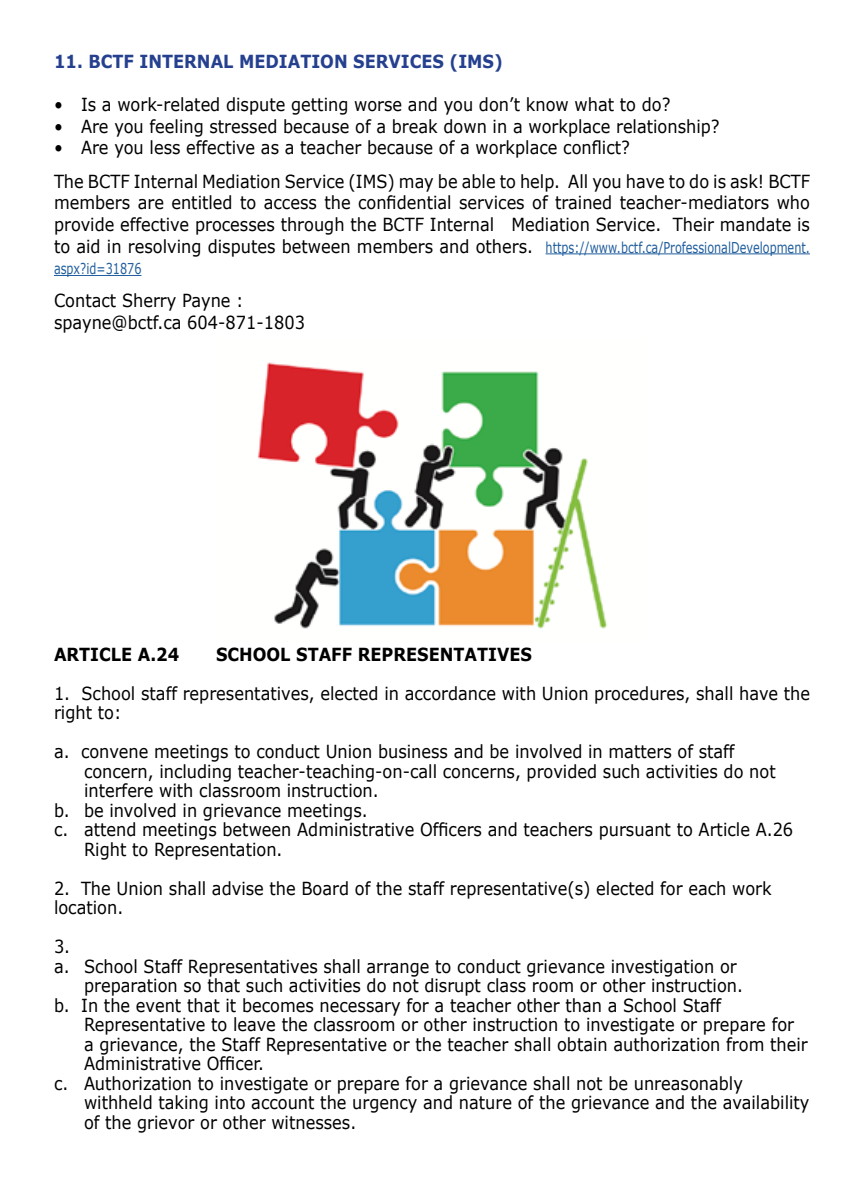
<style>
.page{position:relative;width:864px;height:1188px;background:#fff}
.page>*{position:absolute;margin:0;border:0;box-sizing:border-box;transform-origin:0 0}
.t1{font:18px/21.6px "Verdana";color:#000;scale:.9 1}
.t2{font:700 18px "Verdana";color:#25408f;scale:.9 1}
.t3{font:700 18px "Verdana";color:#000;scale:.9 1}
.t4{font:15px "Verdana";color:#215e9e;scale:.75 1}
.s1{font-size:15px;color:#215e9e}
</style>
<div class="page">
<hr style="left:546px;top:253px;width:264px;height:1px;background:#215e9e">
<hr style="left:54px;top:275px;width:87px;height:1px;background:#215e9e">
<img style="left:257px;top:362px;width:351px;height:267px">
<p class="t2" style="left:54px;top:50px;width:500px">11. BCTF INTERNAL MEDIATION SERVICES (IMS)</p>
<p class="t1" style="left:54px;top:94px;width:687px">• Is a work-related dispute getting worse and you don’t know what to do?</p>
<p class="t1" style="left:54px;top:115px;width:741px">• Are you feeling stressed because of a break down in a workplace relationship?</p>
<p class="t1" style="left:54px;top:131px;width:842px;line-height:33.6px">• Are you less effective as a teacher because of a workplace conflict?<br>The BCTF Internal Mediation Service (IMS) may be able to help. All you have to do is ask! BCTF</p>
<p class="t1" style="left:54px;top:192px;width:842px;text-align:justify">members are entitled to access the confidential services of trained teacher-mediators who provide effective processes through the BCTF Internal Mediation Service. Their mandate is to aid in resolving disputes between members and others. <span class="s1">https://www.bctf.ca/ProfessionalDevelopment.</span></p>
<p class="t4" style="left:54px;top:259px;width:118px">aspx?id=31876</p>
<p class="t1" style="left:54px;top:290px;width:280px">Contact Sherry Payne : spayne@bctf.ca 604-871-1803</p>
<p class="t3" style="left:54px;top:642px;width:141px">ARTICLE A.24</p>
<p class="t3" style="left:216px;top:642px;width:353px">SCHOOL STAFF REPRESENTATIVES</p>
<p class="t1" style="left:54px;top:684px;width:842px;line-height:19.5px">1. School staff representatives, elected in accordance with Union procedures, shall have the right to:</p>
<p class="t1" style="left:54px;top:741px;width:758px">a. convene meetings to conduct Union business and be involved in matters of staff</p>
<p class="t1" style="left:84px;top:761px;width:770px">concern, including teacher-teaching-on-call concerns, provided such activities do not</p>
<p class="t1" style="left:84px;top:780px;width:329px">interfere with classroom instruction.</p>
<p class="t1" style="left:54px;top:800px;width:350px">b. be involved in grievance meetings.</p>
<p class="t1" style="left:54px;top:819px;width:823px">c. attend meetings between Administrative Officers and teachers pursuant to Article A.26</p>
<p class="t1" style="left:84px;top:839px;width:222px">Right to Representation.</p>
<p class="t1" style="left:54px;top:879px;width:799px;line-height:19.5px">2. The Union shall advise the Board of the staff representative(s) elected for each work location.</p>
<p class="t1" style="left:54px;top:936px;width:20px">3.</p>
<p class="t1" style="left:54px;top:956px;width:760px">a. School Staff Representatives shall arrange to conduct grievance investigation or</p>
<p class="t1" style="left:84px;top:975px;width:734px">preparation so that such activities do not disrupt class room or other instruction.</p>
<p class="t1" style="left:54px;top:995px;width:743px">b. In the event that it becomes necessary for a teacher other than a School Staff</p>
<p class="t1" style="left:84px;top:1014px;width:791px">Representative to leave the classroom or other instruction to investigate or prepare for</p>
<p class="t1" style="left:84px;top:1034px;width:806px">a grievance, the Staff Representative or the teacher shall obtain authorization from their</p>
<p class="t1" style="left:84px;top:1053px;width:202px">Administrative Officer.</p>
<p class="t1" style="left:54px;top:1073px;width:767px">c. Authorization to investigate or prepare for a grievance shall not be unreasonably</p>
<p class="t1" style="left:84px;top:1092px;width:808px">withheld taking into account the urgency and nature of the grievance and the availability</p>
<p class="t1" style="left:84px;top:1112px;width:304px">of the grievor or other witnesses.</p>
</div>
